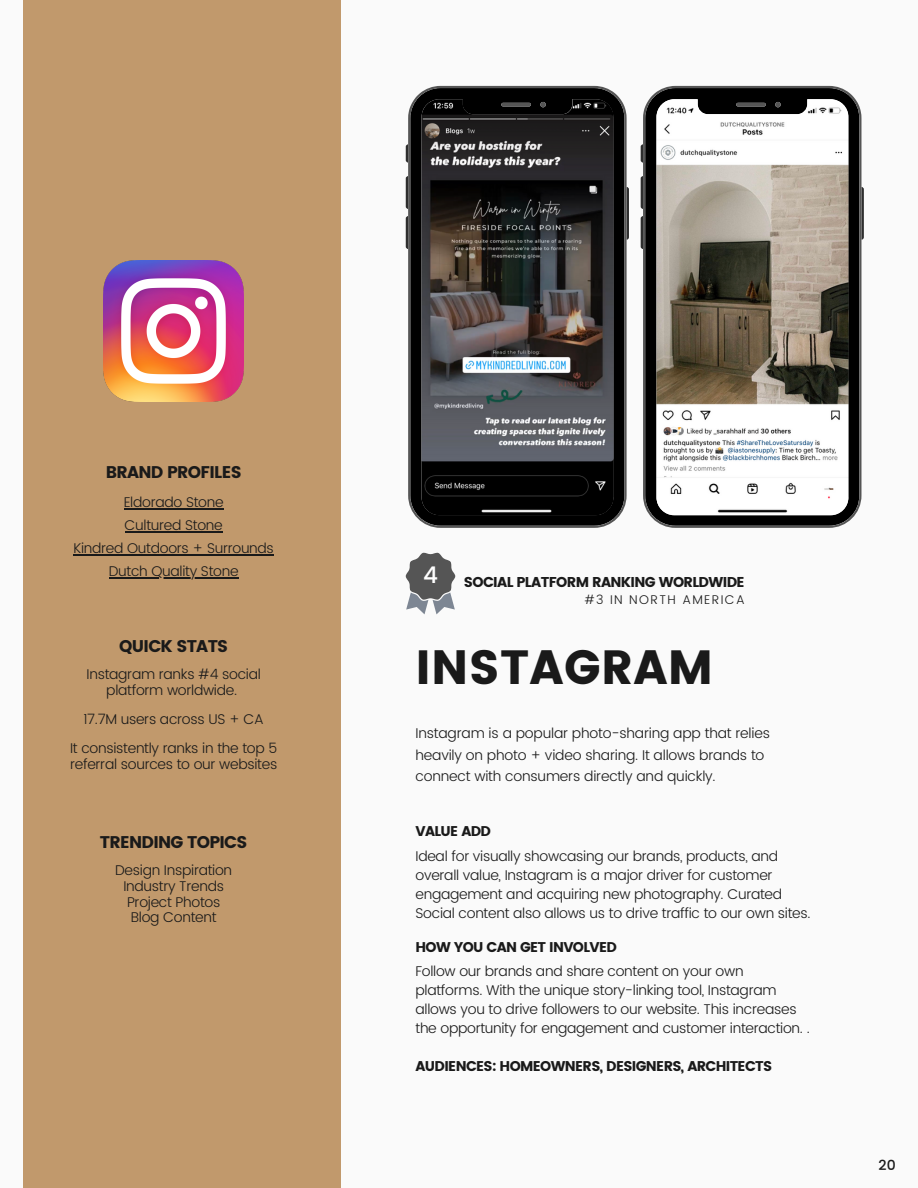
<style>
.page{position:relative;width:918px;height:1188px;background:#fafafa}
.page>*{position:absolute;margin:0;border:0;box-sizing:border-box;transform-origin:0 0}
.t1{font:48px "Poppins";letter-spacing:.005em;color:#1a1a1a}
.t2{font:16.95px "Poppins";letter-spacing:-.04em;color:#1a1a1a}
.t3{font:14.25px "Poppins";letter-spacing:-.045em;color:#1a1a1a}
.t4{font:300 14.1px/19.2px "Poppins";letter-spacing:-.02em;color:#1a1a1a;text-align:center}
.t5{font:14.1px "Poppins";letter-spacing:-.045em;color:#1a1a1a}
.t6{font:500 14.1px "Poppins";color:#1a1a1a}
.t7{font:300 12.6px "Poppins";letter-spacing:.11em;color:#1a1a1a}
</style>
<div class="page">
<div style="left:23px;top:0;width:318px;height:1188px;background:#c1996c"></div>
<svg style="left:406px;top:553px;width:49px;height:61px"></svg>
<svg style="left:406px;top:144px;width:2px;height:19px"></svg>
<svg style="left:406px;top:176px;width:2px;height:33px"></svg>
<svg style="left:406px;top:216px;width:2px;height:33px"></svg>
<svg style="left:627px;top:187px;width:2px;height:53px"></svg>
<svg style="left:408px;top:86px;width:219px;height:442px;background:#3a393a"></svg>
<svg style="left:641px;top:144px;width:2px;height:19px"></svg>
<svg style="left:641px;top:176px;width:2px;height:33px"></svg>
<svg style="left:641px;top:216px;width:2px;height:33px"></svg>
<svg style="left:861px;top:187px;width:3px;height:53px"></svg>
<svg style="left:643px;top:86px;width:218px;height:442px"></svg>
<img style="left:103px;top:260px;width:141px;height:141px">
<hr style="left:124px;top:508px;width:99px;height:1px;background:#1a1a1a">
<hr style="left:125px;top:531px;width:98px;height:1px;background:#1a1a1a">
<hr style="left:73px;top:554px;width:201px;height:1px;background:#1a1a1a">
<hr style="left:109px;top:577px;width:129px;height:1px;background:#1a1a1a">
<p class="t2" style="left:106px;top:462px;width:137px">BRAND PROFILES</p>
<p class="t4" style="left:73px;top:491px;width:202px;line-height:23.1px">Eldorado Stone<br>Cultured Stone<br>Kindred Outdoors + Surrounds<br>Dutch Quality Stone</p>
<p class="t2" style="left:119px;top:636px;width:111px">QUICK STATS</p>
<p class="t4" style="left:87px;top:667px;width:176px;line-height:15.8px">Instagram ranks #4 social platform worldwide.</p>
<p class="t4" style="left:70px;top:705px;width:209px;line-height:28.3px">17.7M users across US + CA<br>It consistently ranks in the top 5</p>
<p class="t4" style="left:70px;top:754px;width:209px">referral sources to our websites</p>
<p class="t2" style="left:100px;top:832px;width:149px">TRENDING TOPICS</p>
<p class="t4" style="left:115px;top:862px;width:118px;line-height:15.8px">Design Inspiration<br>Industry Trends<br>Project Photos<br>Blog Content</p>
<p class="t3" style="left:423px;top:573px;width:323px"><sup>4</sup> SOCIAL PLATFORM RANKING WORLDWIDE</p>
<p class="t7" style="left:584px;top:592px;width:162px">#3 IN NORTH AMERICA</p>
<h1 class="t1" style="left:416px;top:640px;width:299px">INSTAGRAM</h1>
<p class="t4" style="left:416px;top:723px;width:356px;line-height:21.3px;text-align:left">Instagram is a popular photo-sharing app that relies heavily on photo + video sharing. It allows brands to connect with consumers directly and quickly.</p>
<p class="t5" style="left:416px;top:823px;width:77px">VALUE ADD</p>
<p class="t4" style="left:416px;top:846px;width:397px;text-align:left">Ideal for visually showcasing our brands, products, and overall value, Instagram is a major driver for customer engagement and acquiring new photography. Curated Social content also allows us to drive traffic to our own sites.</p>
<p class="t5" style="left:416px;top:939px;width:203px">HOW YOU CAN GET INVOLVED</p>
<p class="t4" style="left:416px;top:962px;width:396px;text-align:left">Follow our brands and share content on your own platforms. With the unique story-linking tool, Instagram allows you to drive followers to our website. This increases the opportunity for engagement and customer interaction. .</p>
<p class="t5" style="left:416px;top:1058px;width:358px">AUDIENCES: HOMEOWNERS, DESIGNERS, ARCHITECTS</p>
<p class="t6" style="left:878px;top:1157px;width:19px">20</p>
</div>
